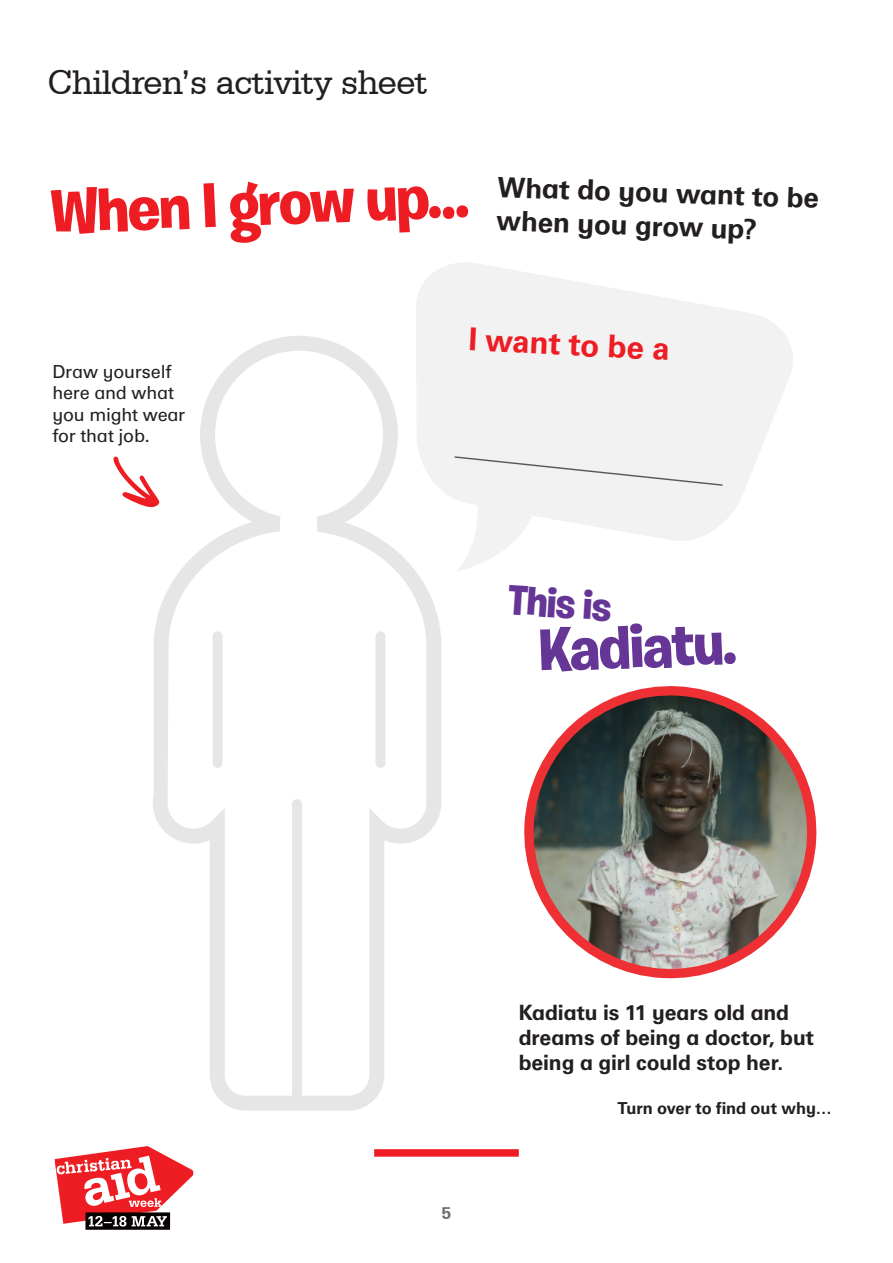
<style>
.page{position:relative;width:893px;height:1263px;background:#fff}
.page>*{position:absolute;margin:0;border:0;box-sizing:border-box;transform-origin:0 0}
.t1{font:700 63px "Burbank Big";color:#ee1d23}
.t2{font:700 60.75px "Burbank Big";color:#653695}
.t3{font:700 42px "Burbank Big";color:#653695}
.t4{font:36px "Serifa BT";letter-spacing:-.02em;color:#231f20}
.Sub_Head{font:700 31.35px "Univers CA";color:#ee1d23}
.Body_Bullet{font:700 27.9px/33.5px "Univers Infant";color:#231f20}
.Body_Bullet-2{font:700 21.15px/25.3px "Univers Infant";letter-spacing:-.005em;color:#231f20}
.Body_Bullet-3{font:18px/21.6px "Univers Infant";letter-spacing:-.015em;color:#231f20}
.t5{font:700 18px "Serifa BT";color:#6c6d70}
.Body_Bullet-4{font:700 16.5px "Univers Infant";letter-spacing:-.005em;color:#231f20}
</style>
<div class="page">
<svg style="left:153px;top:336px;width:288px;height:775px"></svg>
<div style="left:292px;top:799px;width:10px;height:309px;background:#e6e6e6;border-radius:5px"></div>
<div style="left:213px;top:631px;width:10px;height:137px;background:#e6e6e6;border-radius:5px"></div>
<div style="left:375px;top:631px;width:10px;height:137px;background:#e6e6e6;border-radius:5px"></div>
<svg style="left:524px;top:686px;width:293px;height:293px"></svg>
<svg style="left:113px;top:456px;width:47px;height:51px"></svg>
<svg style="left:416px;top:263px;width:377px;height:309px;fill:#f2f2f2"></svg>
<svg style="left:453px;top:455px;width:271px;height:32px"></svg>
<div style="left:374px;top:1149px;width:145px;height:8px;background:#ee1d23"></div>
<svg style="left:85px;top:1226px;width:85px;height:4px"></svg>
<svg style="left:54px;top:1146px;width:140px;height:80px"></svg>
<p class="t4" style="left:48px;top:61px;width:381px">Children’s activity sheet</p>
<p class="t1" style="left:50px;top:173px;width:419px;rotate:-2deg">When I grow up…</p>
<p class="Body_Bullet" style="left:498px;top:170px;width:323px;rotate:2deg">What do you want to be when you grow up?</p>
<p class="Body_Bullet-3" style="left:52px;top:361px;width:134px">Draw yourself here and what you might wear for that job.</p>
<p class="Sub_Head" style="left:470px;top:320px;width:203px;rotate:3deg">I want to be a</p>
<p class="t3" style="left:510px;top:574px;width:105px;rotate:4deg">This is</p>
<p class="t2" style="left:537px;top:613px;width:199px;rotate:-2deg">Kadiatu.</p>
<p class="t5" style="left:442px;top:1201px;width:11px">5</p>
<p class="Body_Bullet-2" style="left:519px;top:1000px;width:297px">Kadiatu is 11 years old and dreams of being a doctor, but being a girl could stop her.</p>
<p class="Body_Bullet-4" style="left:618px;top:1099px;width:216px">Turn over to find out why…</p>
</div>
